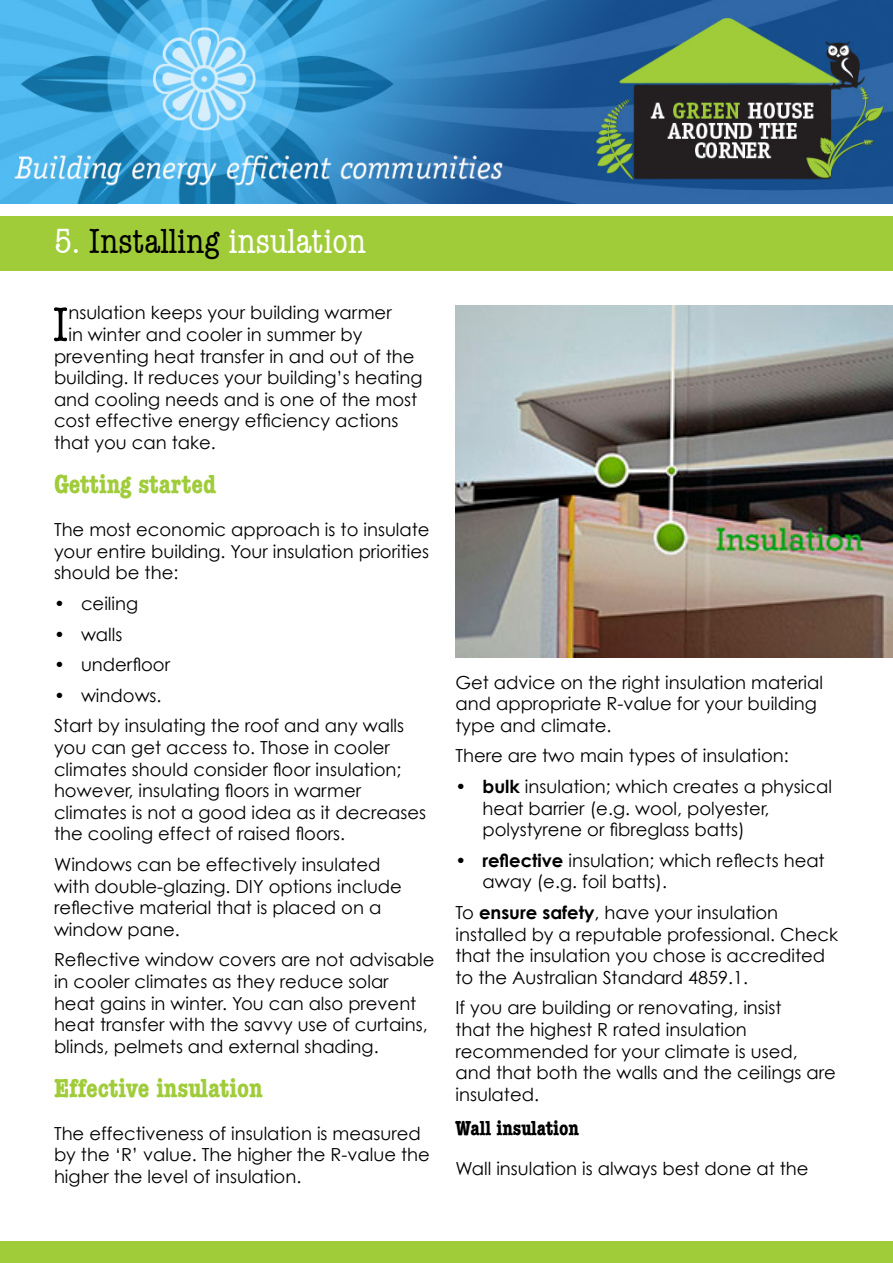
<style>
.page{position:relative;width:893px;height:1263px;background:#fff}
.page>*{position:absolute;margin:0;border:0;box-sizing:border-box;transform-origin:0 0}
.t1{font:condensed 50.25px "American Typewriter";color:#000}
.Heading_breakout_box{font:condensed 36px "American Typewriter";color:#fff}
.Heading_2{font:700 condensed 27px "American Typewriter";color:#a0cc3a}
.Heading_3{font:700 condensed 21px "American Typewriter";color:#000}
.t2{font:18px/21.6px "Century Gothic";color:#000}
.s1{color:#000}
.s2{font-weight:700}
</style>
<div class="page">
<div style="left:0;top:217px;width:893px;height:54px;background:#a0cc3a"></div>
<img style="left:0;top:0;width:893px;height:204px">
<div style="left:0;top:1241px;width:893px;height:22px;background:#a0cc3a"></div>
<img style="left:455px;top:306px;width:438px;height:351px">
<p class="Heading_breakout_box" style="left:54px;top:214px;width:314px">5. <span class="s1">Installing</span> insulation</p>
<p class="t1" style="left:53px;top:286px;width:17px">I</p>
<p class="t2" style="left:68px;top:302px;width:325px">nsulation keeps your building warmer</p>
<p class="t2" style="left:68px;top:323px;width:296px">in winter and cooler in summer by</p>
<p class="t2" style="left:54px;top:345px;width:362px">preventing heat transfer in and out of the</p>
<p class="t2" style="left:54px;top:367px;width:370px">building. It reduces your building’s heating</p>
<p class="t2" style="left:54px;top:388px;width:365px">and cooling needs and is one of the most</p>
<p class="t2" style="left:54px;top:410px;width:346px">cost effective energy efficiency actions</p>
<p class="t2" style="left:54px;top:431px;width:163px">that you can take.</p>
<p class="Heading_2" style="left:54px;top:463px;width:164px">Getting started</p>
<p class="t2" style="left:54px;top:518px;width:377px;text-align:justify">The most economic approach is to insulate your entire building. Your insulation priorities should be the:</p>
<p class="t2" style="left:54px;top:592px;width:86px">• ceiling</p>
<p class="t2" style="left:54px;top:623px;width:70px">• walls</p>
<p class="t2" style="left:54px;top:653px;width:118px">• underfloor</p>
<p class="t2" style="left:54px;top:684px;width:109px">• windows.</p>
<p class="t2" style="left:54px;top:715px;width:374px">Start by insulating the roof and any walls you can get access to. Those in cooler climates should consider floor insulation; however, insulating floors in warmer climates is not a good idea as it decreases the cooling effect of raised floors.</p>
<p class="t2" style="left:54px;top:853px;width:349px">Windows can be effectively insulated with double-glazing. DIY options include reflective material that is placed on a window pane.</p>
<p class="t2" style="left:54px;top:949px;width:382px">Reflective window covers are not advisable in cooler climates as they reduce solar<br>heat gains in winter. You can also prevent heat transfer with the savvy use of curtains, blinds, pelmets and external shading.</p>
<p class="Heading_2" style="left:54px;top:1066px;width:210px">Effective insulation</p>
<p class="t2" style="left:54px;top:1122px;width:377px">The effectiveness of insulation is measured by the ‘R’ value. The higher the R-value the higher the level of insulation.</p>
<p class="t2" style="left:455px;top:671px;width:369px">Get advice on the right insulation material and appropriate R-value for your building type and climate.</p>
<p class="t2" style="left:455px;top:745px;width:335px">There are two main types of insulation:</p>
<p class="t2" style="left:482px;top:775px;width:351px;text-indent:-27px"><span class="s2">• bulk</span> insulation; which creates a physical heat barrier (e.g. wool, polyester, polystyrene or fibreglass batts)</p>
<p class="t2" style="left:482px;top:849px;width:344px;text-indent:-27px"><span class="s2">• reflective</span> insulation; which reflects heat away (e.g. foil batts).</p>
<p class="t2" style="left:455px;top:901px;width:384px">To <span class="s2">ensure safety</span>, have your insulation installed by a reputable professional. Check that the insulation you chose is accredited to the Australian Standard 4859.1.</p>
<p class="t2" style="left:455px;top:997px;width:382px">If you are building or renovating, insist<br>that the highest R rated insulation recommended for your climate is used, and that both the walls and the ceilings are insulated.</p>
<p class="Heading_3" style="left:455px;top:1111px;width:125px">Wall insulation</p>
<p class="t2" style="left:455px;top:1157px;width:355px">Wall insulation is always best done at the</p>
</div>
